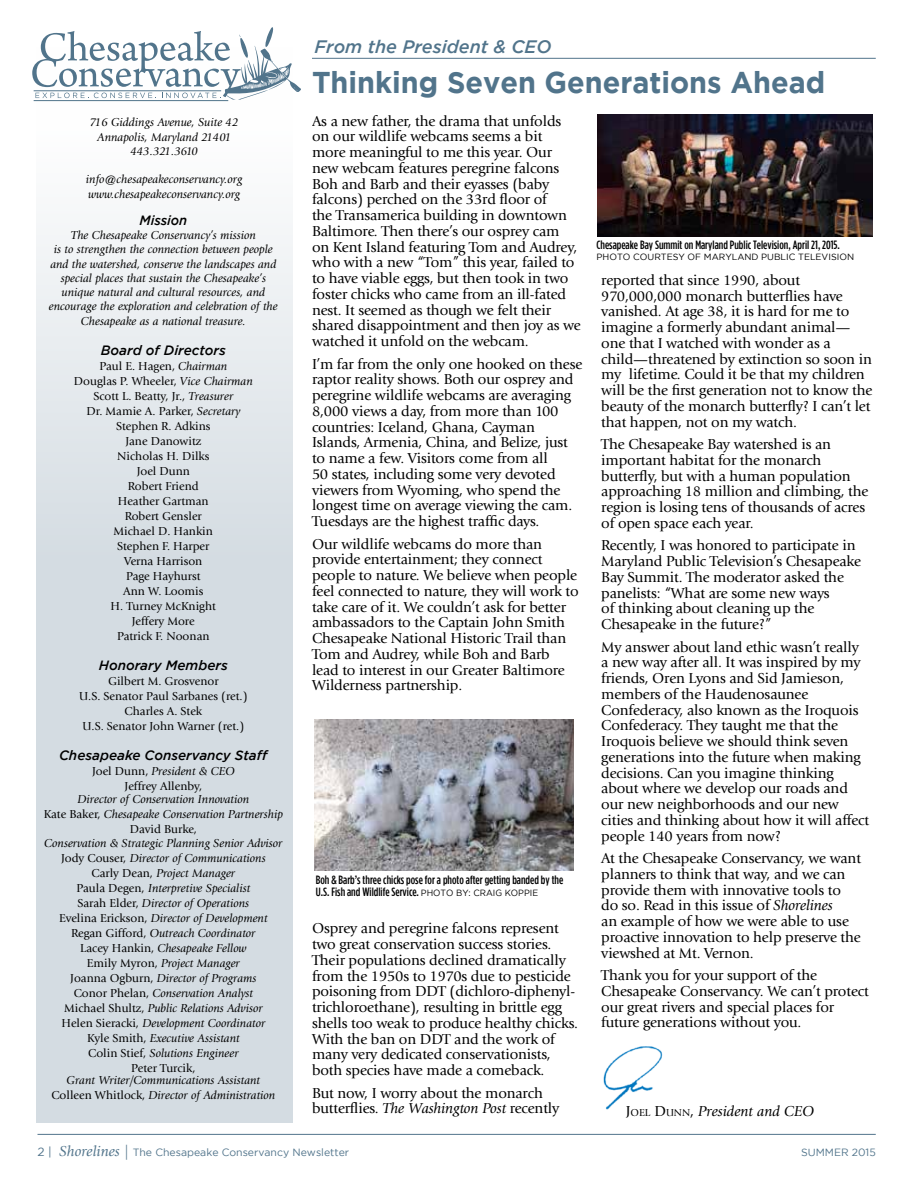
<style>
.page{position:relative;width:918px;height:1188px;background:#fff}
.page>*{position:absolute;margin:0;border:0;box-sizing:border-box;transform-origin:0 0}
.t1{font:700 30px "Gotham";color:#51748b;scale:.96 1}
.t2{font:italic 500 18px "Gotham";color:#51748b}
.t3{font:15px/15.8px "Giovanni";letter-spacing:-.01em;color:#000}
.t4{font:italic 15px "Giovanni";color:#000}
.t5{font:italic 500 13.5px "Gotham";color:#000}
.t6{font:italic 500 13.5px "Gotham";color:#000;scale:.96 1}
.t7{font:italic 12px/15px "Giovanni";color:#000;text-align:center}
.t8{font:12px/15px "Giovanni";color:#000;text-align:center}
.t9{font:500 condensed 12px/12px "Gotham";color:#000}
.t10{font:10.5px "Gotham";color:#51748b}
.t11{font:9px "Gotham";color:#000}
.s1{font-style:italic}
.s2{font-style:normal}
.s3{font-weight:400;font-stretch:normal;font-size:9px}
.s4{font-style:normal;font-size:10.5px}
.s5{font-size:12px}
.s6{font-family:"Giovanni";font-style:italic;font-size:15px}
</style>
<div class="page">
<hr style="left:38px;top:1134px;width:838px;height:1px;background:#51748b">
<hr style="left:38px;top:58px;width:838px;height:1px;background:#51748b">
<div style="left:0;top:0;width:312px;height:136px;background:#fff"></div>
<div style="left:36px;top:48px;width:256px;height:1075px;background:linear-gradient(to bottom,#f5f7f8,#c9d3db)"></div>
<img style="left:603px;top:1046px;width:60px;height:63px">
<hr style="left:34px;top:100px;width:194px;height:1px;background:#51748b">
<svg style="left:32px;top:27px;width:269px;height:73px"></svg>
<img style="left:597px;top:114px;width:276px;height:123px">
<img style="left:315px;top:719px;width:258px;height:152px">
<p class="t7" style="left:90px;top:115px;width:150px;line-height:14.2px">716 Giddings Avenue, Suite 42<br>Annapolis, Maryland 21401<br>443.321.3610</p>
<p class="t7" style="left:86px;top:172px;width:158px;line-height:14.2px;text-align:left">info@chesapeakeconservancy.org www.chesapeakeconservancy.org</p>
<p class="t6" style="left:139px;top:212px;width:51px">Mission</p>
<p class="t7" style="left:49px;top:228px;width:230px;line-height:14.2px">The Chesapeake Conservancy’s mission<br>is to strengthen the connection between people and the watershed, conserve the landscapes and special places that sustain the Chesapeake’s unique natural and cultural resources, and encourage the exploration and celebration of the Chesapeake as a national treasure.</p>
<p class="t5" style="left:101px;top:342px;width:126px">Board of Directors</p>
<p class="t8" style="left:74px;top:358px;width:180px">Paul E. Hagen, <span class="s1">Chairman<br></span>Douglas P. Wheeler, <span class="s1">Vice Chairman<br></span>Scott L. Beatty, Jr., <span class="s1">Treasurer<br></span>Dr. Mamie A. Parker, <span class="s1">Secretary<br></span>Stephen R. Adkins<br>Jane Danowitz<br>Nicholas H. Dilks<br>Joel Dunn<br>Robert Friend<br>Heather Gartman<br>Robert Gensler<br>Michael D. Hankin<br>Stephen F. Harper<br>Verna Harrison<br>Page Hayhurst<br>Ann W. Loomis<br>H. Turney McKnight<br>Jeffery More<br>Patrick F. Noonan</p>
<p class="t5" style="left:99px;top:657px;width:130px">Honorary Members</p>
<p class="t8" style="left:79px;top:673px;width:170px">Gilbert M. Grosvenor<br>U.S. Senator Paul Sarbanes (ret.)<br>Charles A. Stek<br>U.S. Senator John Warner (ret.)</p>
<p class="t5" style="left:59px;top:747px;width:210px">Chesapeake Conservancy Staff</p>
<p class="t8" style="left:92px;top:763px;width:144px">Joel Dunn, <span class="s1">President &amp; CEO<br></span>Jeffrey Allenby,</p>
<p class="t7" style="left:44px;top:792px;width:241px">Director of Conservation Innovation<br><span class="s2">Kate Baker,</span> Chesapeake Conservation Partnership<br><span class="s2">David Burke,</span></p>
<p class="t7" style="left:44px;top:835px;width:240px">Conservation &amp; Strategic Planning Senior Advisor <span class="s2">Jody Couser,</span> Director of Communications<br><span class="s2">Carly Dean,</span> Project Manager<br><span class="s2">Paula Degen,</span> Interpretive Specialist<br><span class="s2">Sarah Elder,</span> Director of Operations<br><span class="s2">Evelina Erickson,</span> Director of Development <span class="s2">Regan Gifford,</span> Outreach Coordinator<br><span class="s2">Lacey Hankin,</span> Chesapeake Fellow<br><span class="s2">Emily Myron,</span> Project Manager<br><span class="s2">Joanna Ogburn,</span> Director of Programs<br><span class="s2">Conor Phelan,</span> Conservation Analyst<br><span class="s2">Michael Shultz,</span> Public Relations Advisor<br><span class="s2">Helen Sieracki,</span> Development Coordinator<br><span class="s2">Kyle Smith,</span> Executive Assistant<br><span class="s2">Colin Stief,</span> Solutions Engineer<br><span class="s2">Peter Turcik,</span></p>
<p class="t7" style="left:51px;top:1072px;width:225px">Grant Writer/Communications Assistant<br><span class="s2">Colleen Whitlock,</span> Director of Administration</p>
<p class="t2" style="left:315px;top:37px;width:238px">From the President &amp; CEO</p>
<h1 class="t1" style="left:312px;top:65px;width:536px">Thinking Seven Generations Ahead</h1>
<p class="t3" style="left:312px;top:113px;width:270px">As a new father, the drama that unfolds on our wildlife webcams seems a bit<br>more meaningful to me this year. Our new webcam features peregrine falcons Boh and Barb and their eyasses (baby falcons) perched on the 33rd floor of<br>the Transamerica building in downtown Baltimore. Then there’s our osprey cam<br>on Kent Island featuring Tom and Audrey, who with a new “Tom” this year, failed to to have viable eggs, but then took in two foster chicks who came from an ill-fated nest. It seemed as though we felt their shared disappointment and then joy as we watched it unfold on the webcam.</p>
<p class="t3" style="left:312px;top:356px;width:272px">I’m far from the only one hooked on these raptor reality shows. Both our osprey and peregrine wildlife webcams are averaging 8,000 views a day, from more than 100 countries: Iceland, Ghana, Cayman Islands, Armenia, China, and Belize, just to name a few. Visitors come from all<br>50 states, including some very devoted viewers from Wyoming, who spend the longest time on average viewing the cam.<br>Tuesdays are the highest traffic days.</p>
<p class="t3" style="left:312px;top:536px;width:268px">Our wildlife webcams do more than provide entertainment; they connect people to nature. We believe when people feel connected to nature, they will work to take care of it. We couldn’t ask for better ambassadors to the Captain John Smith Chesapeake National Historic Trail than Tom and Audrey, while Boh and Barb lead to interest in our Greater Baltimore Wilderness partnership.</p>
<p class="t9" style="left:316px;top:873px;width:249px">Boh &amp; Barb’s three chicks pose for a photo after getting banded by the<br>U.S. Fish and Wildlife Service. <span class="s3">PHOTO BY: CRAIG KOPPIE</span></p>
<p class="t3" style="left:312px;top:921px;width:268px">Osprey and peregrine falcons represent two great conservation success stories.<br>Their populations declined dramatically from the 1950s to 1970s due to pesticide poisoning from DDT (dichloro-diphenyl&shy;trichloroethane), resulting in brittle egg shells too weak to produce healthy chicks.<br>With the ban on DDT and the work of many very dedicated conservationists, both species have made a comeback.</p>
<p class="t3" style="left:312px;top:1085px;width:249px">But now, I worry about the monarch butterflies. <span class="s1">The Washington Post</span> recently</p>
<p class="t9" style="left:597px;top:239px;width:245px">Chesapeake Bay Summit on Maryland Public Television, April 21, 2015.</p>
<p class="t11" style="left:597px;top:251px;width:259px">PHOTO COURTESY OF MARYLAND PUBLIC TELEVISION</p>
<p class="t3" style="left:601px;top:272px;width:273px">reported that since 1990, about 970,000,000 monarch butterflies have vanished. At age 38, it is hard for me to imagine a formerly abundant animal— one that I watched with wonder as a child—threatened by extinction so soon in my lifetime. Could it be that my children will be the first generation not to know the beauty of the monarch butterfly? I can’t let that happen, not on my watch.</p>
<p class="t3" style="left:601px;top:437px;width:269px">The Chesapeake Bay watershed is an important habitat for the monarch butterfly, but with a human population approaching 18 million and climbing, the region is losing tens of thousands of acres of open space each year.</p>
<p class="t3" style="left:601px;top:538px;width:261px">Recently, I was honored to participate in Maryland Public Television’s Chesapeake Bay Summit. The moderator asked the panelists: “What are some new ways<br>of thinking about cleaning up the Chesapeake in the future?”</p>
<p class="t3" style="left:601px;top:639px;width:269px">My answer about land ethic wasn’t really a new way after all. It was inspired by my friends, Oren Lyons and Sid Jamieson, members of the Haudenosaunee Confederacy, also known as the Iroquois Confederacy. They taught me that the Iroquois believe we should think seven generations into the future when making decisions. Can you imagine thinking about where we develop our roads and our new neighborhoods and our new cities and thinking about how it will affect people 140 years from now?</p>
<p class="t3" style="left:601px;top:851px;width:261px">At the Chesapeake Conservancy, we want planners to think that way, and we can provide them with innovative tools to do so. Read in this issue of <span class="s1">Shorelines<br></span>an example of how we were able to use proactive innovation to help preserve the viewshed at Mt. Vernon.</p>
<p class="t3" style="left:601px;top:968px;width:269px">Thank you for your support of the Chesapeake Conservancy. We can’t protect our great rivers and special places for future generations without you.</p>
<p class="t4" style="left:626px;top:1103px;width:190px"><span class="s2">J</span><span class="s4">OEL</span> <span class="s2">D</span><span class="s4">UNN</span><span class="s2">,</span> President and CEO</p>
<p class="t10" style="left:38px;top:1146px;width:313px"><span class="s5">2 |</span> <span class="s6">Shorelines |</span> The Chesapeake Conservancy Newsletter</p>
<p class="t10" style="left:801px;top:1146px;width:76px">SUMMER 2015</p>
</div>
